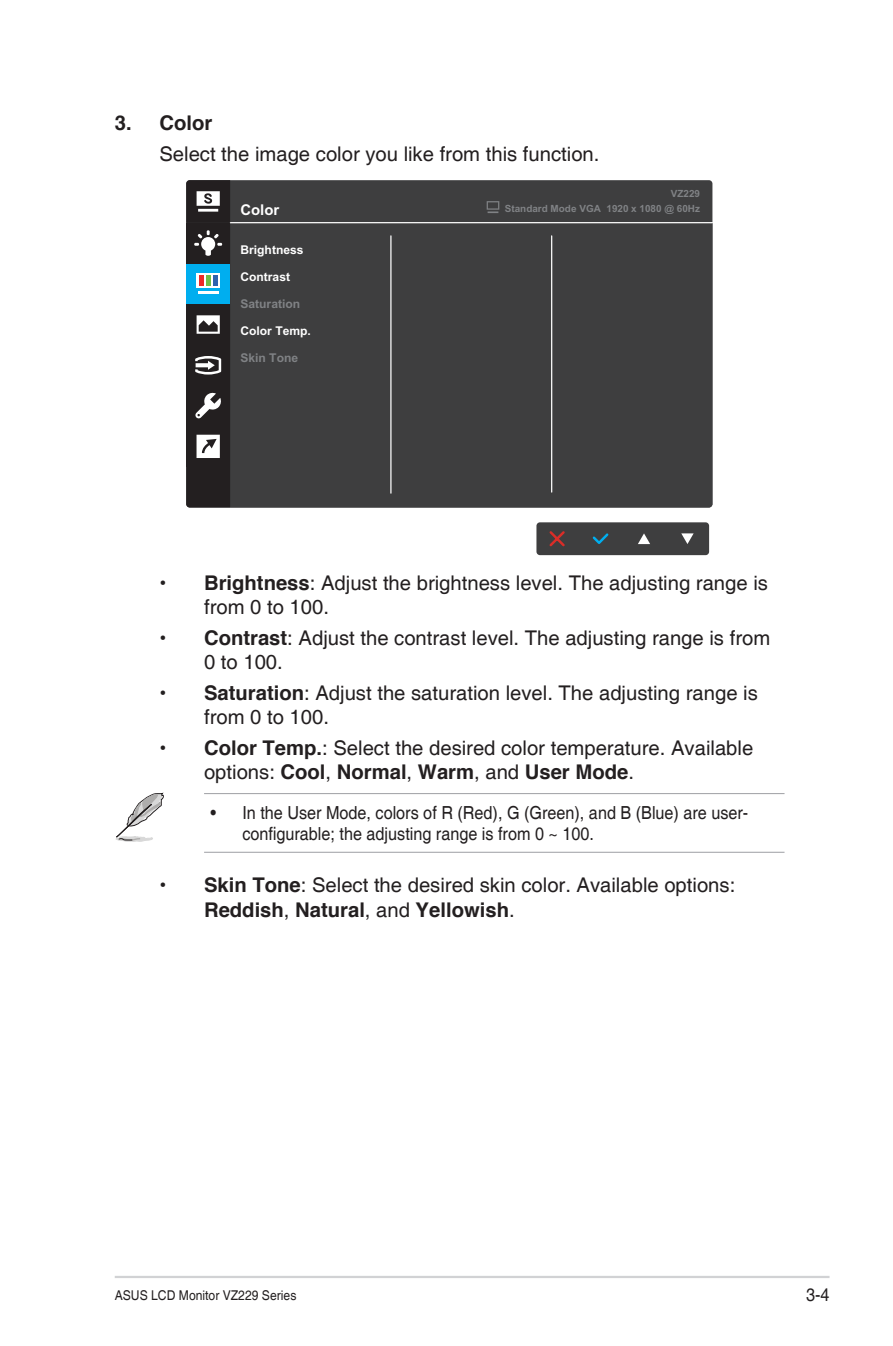
<style>
.page{position:relative;width:893px;height:1346px;background:#fff}
.page>*{position:absolute;margin:0;border:0;box-sizing:border-box;transform-origin:0 0}
.Bulleted_Text{font:20.25px/24.3px "Helvetica";color:#231f20}
.Body_Text_Indent{font:20.25px "Helvetica";color:#231f20}
.List_2{font:700 20.25px "Helvetica";color:#231f20}
.t1{font:18px/21.6px "Helvetica";color:#231f20;scale:.9 1}
.t2{font:700 14.85px "Arial";color:#fff}
.t3{font:13.5px "Helvetica";color:#231f20;scale:.9 1}
.t4{font:700 12.15px "Arial";color:#fff}
.t5{font:700 12.15px "Arial";color:#808285}
.t6{font:700 9.9px "Arial";color:#808285}
.s1{font-weight:700}
</style>
<div class="page">
<hr style="left:115px;top:1276px;width:714px;height:2px;background:#d1d2d4">
<div style="left:186px;top:180px;width:526px;height:327px;background:#3e3e3f;border-radius:4px"></div>
<svg style="left:230px;top:223px;width:482px;height:284px"></svg>
<hr style="left:551px;top:236px;width:1px;height:256px;background:#fff">
<hr style="left:390px;top:236px;width:2px;height:257px;background:#fff">
<hr style="left:230px;top:222px;width:482px;height:1px;background:#fff">
<svg style="left:186px;top:180px;width:44px;height:327px;background:#404d54"></svg>
<div style="left:536px;top:522px;width:173px;height:33px;background:#3e3e3f;border-radius:4px"></div>
<svg style="left:549px;top:531px;width:16px;height:16px"></svg>
<svg style="left:592px;top:533px;width:17px;height:11px"></svg>
<svg style="left:681px;top:533px;width:13px;height:11px"></svg>
<svg style="left:638px;top:533px;width:12px;height:11px"></svg>
<svg style="left:487px;top:201px;width:12px;height:12px"></svg>
<hr style="left:204px;top:793px;width:580px;height:1px;background:#a8a9ad">
<hr style="left:204px;top:852px;width:580px;height:1px;background:#a8a9ad">
<svg style="left:116px;top:793px;width:48px;height:49px"></svg>
<p class="List_2" style="left:115px;top:110px;width:99px">3. Color</p>
<p class="Body_Text_Indent" style="left:159px;top:142px;width:442px">Select the image color you like from this function.</p>
<p class="t2" style="left:240px;top:199px;width:40px">Color</p>
<p class="t4" style="left:240px;top:241px;width:65px">Brightness</p>
<p class="t4" style="left:240px;top:268px;width:51px">Contrast</p>
<p class="t5" style="left:240px;top:295px;width:61px">Saturation</p>
<p class="t4" style="left:240px;top:322px;width:72px">Color Temp.</p>
<p class="t5" style="left:240px;top:350px;width:59px">Skin Tone</p>
<p class="t6" style="left:671px;top:187px;width:31px">VZ229</p>
<p class="t6" style="left:505px;top:202px;width:197px">Standard Mode VGA 1920 x 1080 @ 60Hz</p>
<p class="Bulleted_Text" style="left:204px;top:571px;width:565px;text-indent:-45px"><span class="s1">• Brightness</span>: Adjust the brightness level. The adjusting range is from 0 to 100.</p>
<p class="Bulleted_Text" style="left:204px;top:626px;width:568px;text-indent:-45px"><span class="s1">• Contrast</span>: Adjust the contrast level. The adjusting range is from<br>0 to 100.</p>
<p class="Bulleted_Text" style="left:204px;top:681px;width:555px;text-indent:-45px"><span class="s1">• Saturation</span>: Adjust the saturation level. The adjusting range is from 0 to 100.</p>
<p class="Bulleted_Text" style="left:204px;top:736px;width:551px;text-indent:-45px"><span class="s1">• Color Temp.</span>: Select the desired color temperature. Available options: <span class="s1">Cool</span>, <span class="s1">Normal</span>, <span class="s1">Warm</span>, and <span class="s1">User Mode</span>.</p>
<p class="t1" style="left:242px;top:802px;width:564px;text-indent:-32px">• In the User Mode, colors of R (Red), G (Green), and B (Blue) are user&shy;configurable; the adjusting range is from 0 ~ 100.</p>
<p class="Bulleted_Text" style="left:204px;top:874px;width:533px;text-indent:-45px"><span class="s1">• Skin Tone</span>: Select the desired skin color. Available options:<br><span class="s1">Reddish</span>, <span class="s1">Natural</span>, and <span class="s1">Yellowish</span>.</p>
<p class="t3" style="left:115px;top:1287px;width:203px">ASUS LCD Monitor VZ229 Series</p>
<p class="t1" style="left:806px;top:1284px;width:28px">3-4</p>
</div>
